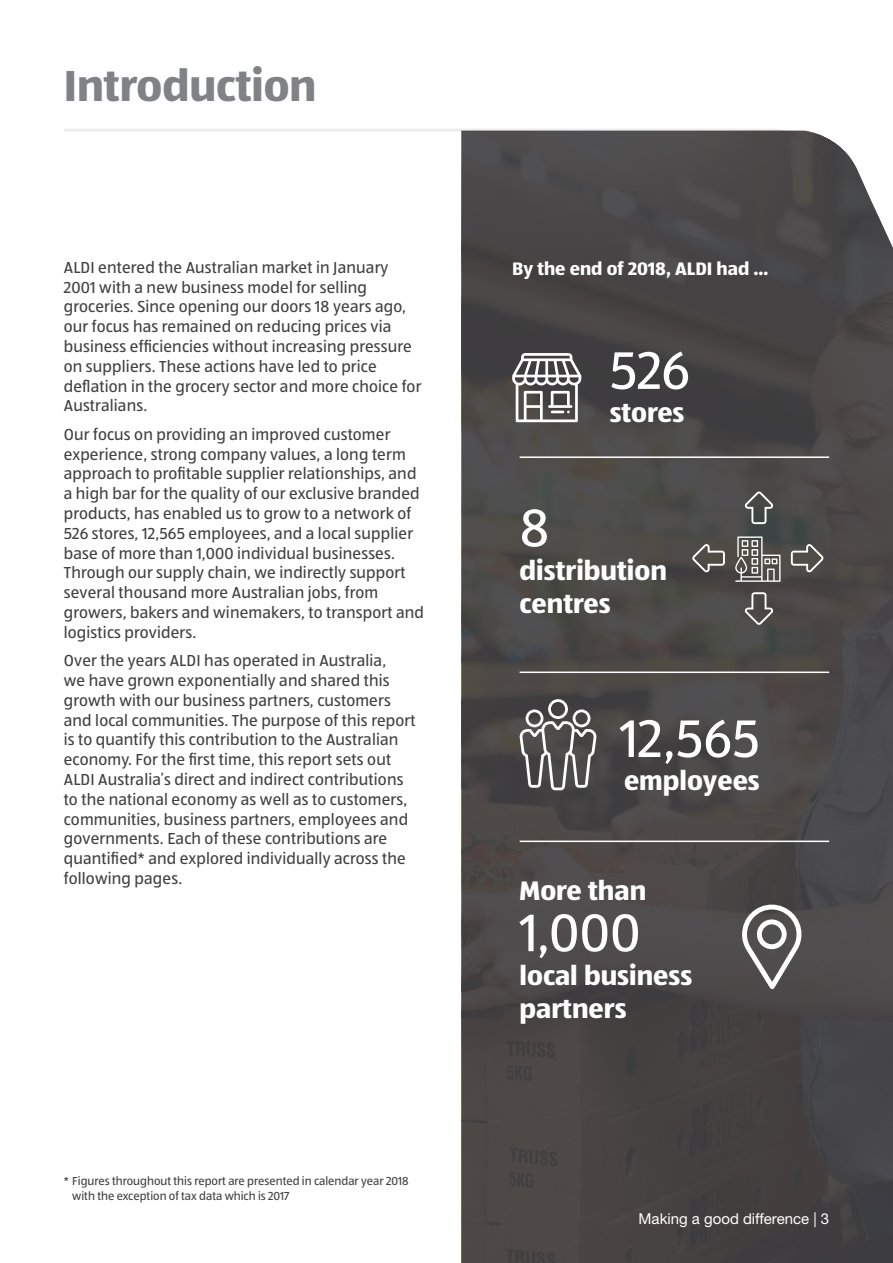
<style>
.page{position:relative;width:893px;height:1263px;background:#fff}
.page>*{position:absolute;margin:0;border:0;box-sizing:border-box;transform-origin:0 0}
.t1{font:54.75px "ALDISUEDOT";color:#fff}
.t2{font:700 45px "ALDISUEDOT";color:#808285}
.t3{font:700 27.75px/33.3px "ALDISUEDOT";color:#fff}
.t4{font:700 18.75px "ALDISUEDOT";color:#fff}
.t5{font:16.5px/19.8px "ALDISUEDOT";letter-spacing:.01em;color:#414042}
.t6{font:15px "Helvetica Neue";color:#fff}
.t7{font:12px/14.4px "ALDISUEDOT";color:#414042}
</style>
<div class="page">
<svg style="left:461px;top:198px;width:432px;height:1065px;background:#494646"></svg>
<svg style="left:512px;top:353px;width:69px;height:69px"></svg>
<hr style="left:520px;top:456px;width:309px;height:2px;background:#fff">
<hr style="left:520px;top:671px;width:309px;height:2px;background:#fff">
<hr style="left:520px;top:840px;width:309px;height:2px;background:#fff">
<svg style="left:519px;top:699px;width:78px;height:91px"></svg>
<svg style="left:735px;top:536px;width:45px;height:46px;background:#7d7b78"></svg>
<svg style="left:745px;top:491px;width:28px;height:33px"></svg>
<svg style="left:692px;top:544px;width:33px;height:28px"></svg>
<svg style="left:745px;top:592px;width:29px;height:33px"></svg>
<svg style="left:791px;top:544px;width:32px;height:28px"></svg>
<svg style="left:742px;top:905px;width:59px;height:84px"></svg>
<svg style="left:64px;top:129px;width:806px;height:127px"></svg>
<h2 class="t2" style="left:64px;top:55px;width:254px">Introduction</h2>
<p class="t5" style="left:64px;top:257px;width:359px">ALDI entered the Australian market in January 2001 with a new business model for selling groceries. Since opening our doors 18 years ago, our focus has remained on reducing prices via business efficiencies without increasing pressure on suppliers. These actions have led to price deflation in the grocery sector and more choice for Australians.</p>
<p class="t5" style="left:64px;top:424px;width:362px">Our focus on providing an improved customer experience, strong company values, a long term approach to profitable supplier relationships, and a high bar for the quality of our exclusive branded products, has enabled us to grow to a network of 526 stores, 12,565 employees, and a local supplier base of more than 1,000 individual businesses.<br>Through our supply chain, we indirectly support several thousand more Australian jobs, from growers, bakers and winemakers, to transport and logistics providers.</p>
<p class="t5" style="left:64px;top:650px;width:353px">Over the years ALDI has operated in Australia,<br>we have grown exponentially and shared this growth with our business partners, customers and local communities. The purpose of this report is to quantify this contribution to the Australian economy. For the first time, this report sets out ALDI Australia’s direct and indirect contributions to the national economy as well as to customers, communities, business partners, employees and governments. Each of these contributions are quantified* and explored individually across the following pages.</p>
<p class="t7" style="left:72px;top:1173px;width:338px;text-indent:-9px">* Figures throughout this report are presented in calendar year 2018 with the exception of tax data which is 2017</p>
<p class="t4" style="left:512px;top:256px;width:258px">By the end of 2018, ALDI had …</p>
<h1 class="t1" style="left:610px;top:335px;width:82px">526</h1>
<h3 class="t3" style="left:610px;top:395px;width:76px">stores</h3>
<h1 class="t1" style="left:520px;top:492px;width:31px">8</h1>
<h3 class="t3" style="left:520px;top:553px;width:149px">distribution centres</h3>
<h1 class="t1" style="left:620px;top:703px;width:141px">12,565</h1>
<h3 class="t3" style="left:624px;top:763px;width:137px">employees</h3>
<h3 class="t3" style="left:520px;top:873px;width:128px">More than</h3>
<h1 class="t1" style="left:520px;top:897px;width:122px">1,000</h1>
<h3 class="t3" style="left:520px;top:958px;width:174px">local business partners</h3>
<p class="t6" style="left:639px;top:1210px;width:192px">Making a good difference | 3</p>
</div>
